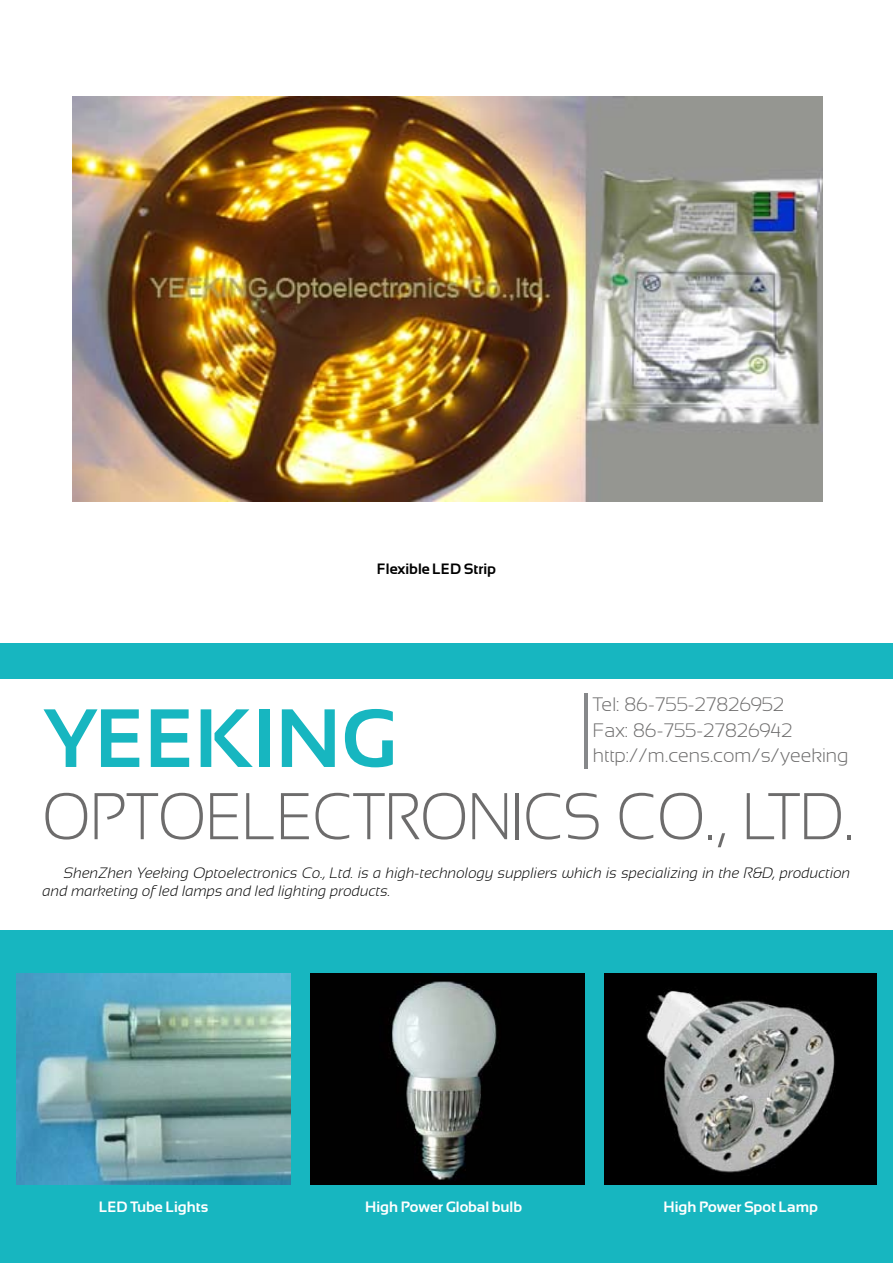
<style>
.page{position:relative;width:893px;height:1263px;background:#fff}
.page>*{position:absolute;margin:0;border:0;box-sizing:border-box;transform-origin:0 0}
.t1{font:700 82.5px "Sansation";color:#17b6c0}
.t2{font:300 66px "Sansation";color:#6d6c6c;scale:.91 1}
.t3{font:300 19.5px/25.5px "Sansation";color:#6d6c6c}
.t4{font:italic 300 15px/18px "Sansation";color:#000}
.t5{font:700 15px "Sansation";color:#fff}
.t6{font:700 15px "Sansation";color:#000}
</style>
<div class="page">
<div style="left:0;top:643px;width:893px;height:620px;background:#17b6c0"></div>
<div style="left:0;top:679px;width:893px;height:251px;background:#fff"></div>
<div style="left:604px;top:973px;width:272px;height:212px;background:#000"></div>
<hr style="left:585px;top:693px;width:3px;height:76px;background:#86888a">
<img style="left:72px;top:97px;width:750px;height:405px">
<img style="left:17px;top:973px;width:274px;height:212px">
<img style="left:310px;top:973px;width:274px;height:212px">
<img style="left:646px;top:990px;width:189px;height:183px">
<p class="t6" style="left:377px;top:560px;width:121px">Flexible LED Strip</p>
<h3 class="t3" style="left:593px;top:692px;width:257px">Tel: 86-755-27826952<br>Fax: 86-755-27826942 http://m.cens.com/s/yeeking</h3>
<h1 class="t1" style="left:43px;top:692px;width:356px">Yeeking</h1>
<h2 class="t2" style="left:43px;top:780px;width:893px">Optoelectronics Co., Ltd.</h2>
<p class="t4" style="left:43px;top:864px;width:809px;text-indent:21px">ShenZhen Yeeking Optoelectronics Co., Ltd. is a high-technology suppliers which is specializing in the R&amp;D, production and marketing of led lamps and led lighting products.</p>
<p class="t5" style="left:99px;top:1199px;width:111px">LED Tube Lights</p>
<p class="t5" style="left:365px;top:1199px;width:158px">High Power Global bulb</p>
<p class="t5" style="left:663px;top:1199px;width:156px">High Power Spot Lamp</p>
</div>
